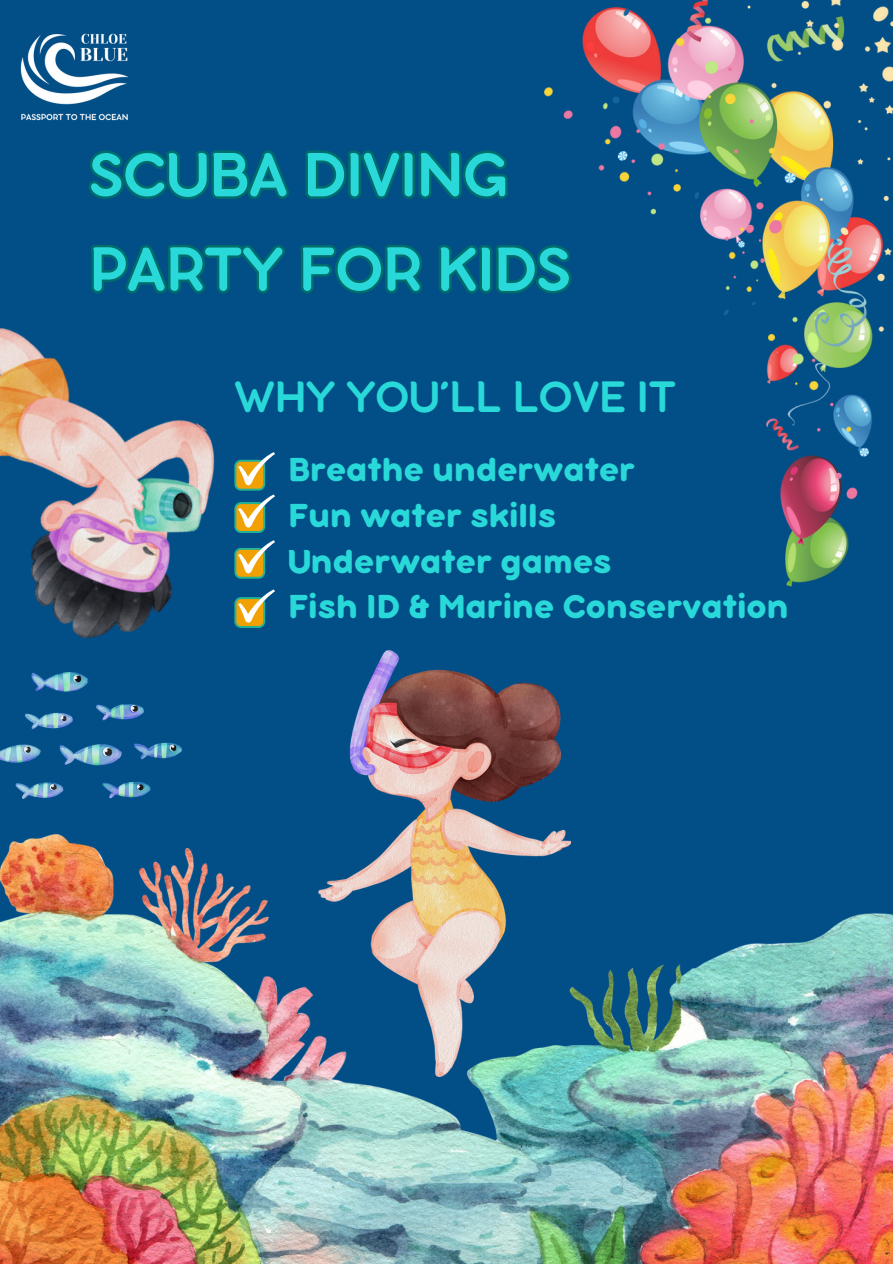
<style>
.page{position:relative;width:893px;height:1264px;background:#fff}
.page>*{position:absolute;margin:0;border:0;box-sizing:border-box;transform-origin:0 0}
.t1{font:67.5px/94.5px "Bubbleboddy Neue";color:#29d9d9}
.t2{font:48px "Bubbleboddy Neue";color:#29d9d9}
.t3{font:700 36px "Bubbleboddy Neue";color:#29d9d9}
</style>
<div class="page">
<div style="left:0;top:0;width:892px;height:1263px;background:#024e86"></div>
<img style="left:0;top:840px;width:892px;height:423px">
<img style="left:319px;top:650px;width:251px;height:426px">
<img style="left:0;top:672px;width:182px;height:194px">
<img style="left:544px;top:0;width:348px;height:586px">
<img style="left:0;top:327px;width:262px;height:311px">
<svg style="left:234px;top:452px;width:41px;height:80px"></svg>
<svg style="left:234px;top:540px;width:41px;height:38px"></svg>
<svg style="left:234px;top:589px;width:41px;height:38px"></svg>
<img style="left:20px;top:33px;width:108px;height:88px">
<svg style="left:85px;top:98px;width:423px;height:102px"></svg>
<svg style="left:91px;top:238px;width:483px;height:60px"></svg>
<p class="t1" style="left:89px;top:132px;width:483px">SCUBA DIVING<br>PARTY FOR KIDS</p>
<p class="t2" style="left:234px;top:381px;width:443px">WHY YOU’LL LOVE IT</p>
<p class="t3" style="left:288px;top:458px;width:349px">Breathe underwater</p>
<p class="t3" style="left:288px;top:504px;width:269px">Fun water skills</p>
<p class="t3" style="left:288px;top:549px;width:325px">Underwater games</p>
<p class="t3" style="left:288px;top:595px;width:502px">Fish ID &amp; Marine Conservation</p>
</div>
